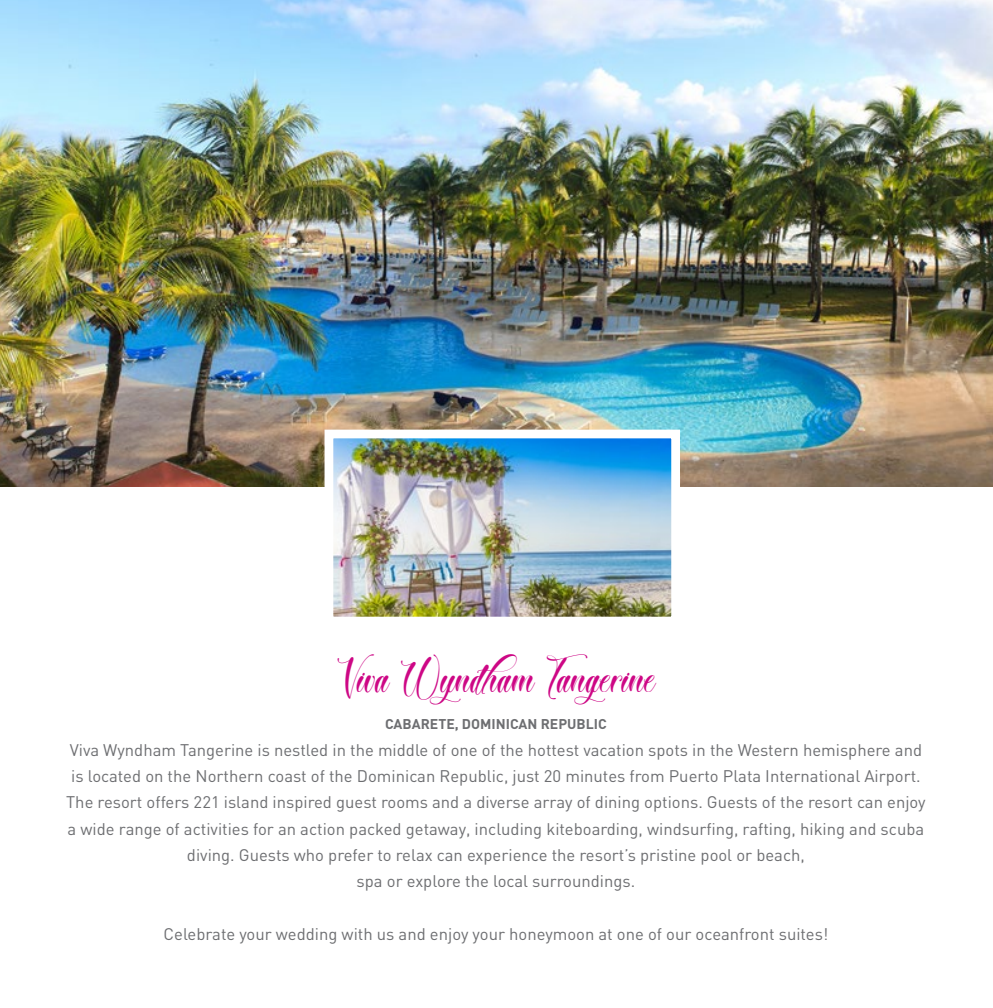
<style>
.page{position:relative;width:993px;height:1008px;background:#fff}
.page>*{position:absolute;margin:0;border:0;box-sizing:border-box;transform-origin:0 0}
.t1{font:42px "Broken Heart";color:#cd0785}
.t2{font:16.62px/26.2px "DIN";color:#6d6e71;text-align:center}
.t3{font:700 14px "DIN";color:#6d6e71}
</style>
<div class="page">
<img style="left:0;top:0;width:992px;height:486px">
<img style="left:334px;top:439px;width:335px;height:176px">
<div style="left:324px;top:429px;width:355px;height:196px;border:9px solid #fff"></div>
<h1 class="t1" style="left:336px;top:652px;width:320px">Viva Wyndham Tangerine</h1>
<p class="t2" style="left:66px;top:736px;width:860px">Viva Wyndham Tangerine is nestled in the middle of one of the hottest vacation spots in the Western hemisphere and is located on the Northern coast of the Dominican Republic, just 20 minutes from Puerto Plata International Airport.<br>The resort offers 221 island inspired guest rooms and a diverse array of dining options. Guests of the resort can enjoy a wide range of activities for an action packed getaway, including kiteboarding, windsurfing, rafting, hiking and scuba diving. Guests who prefer to relax can experience the resort’s pristine pool or beach,<br>spa or explore the local surroundings.</p>
<p class="t2" style="left:163px;top:919px;width:666px">Celebrate your wedding with us and enjoy your honeymoon at one of our oceanfront suites!</p>
<p class="t3" style="left:385px;top:714px;width:223px">CABARETE, DOMINICAN REPUBLIC</p>
</div>
